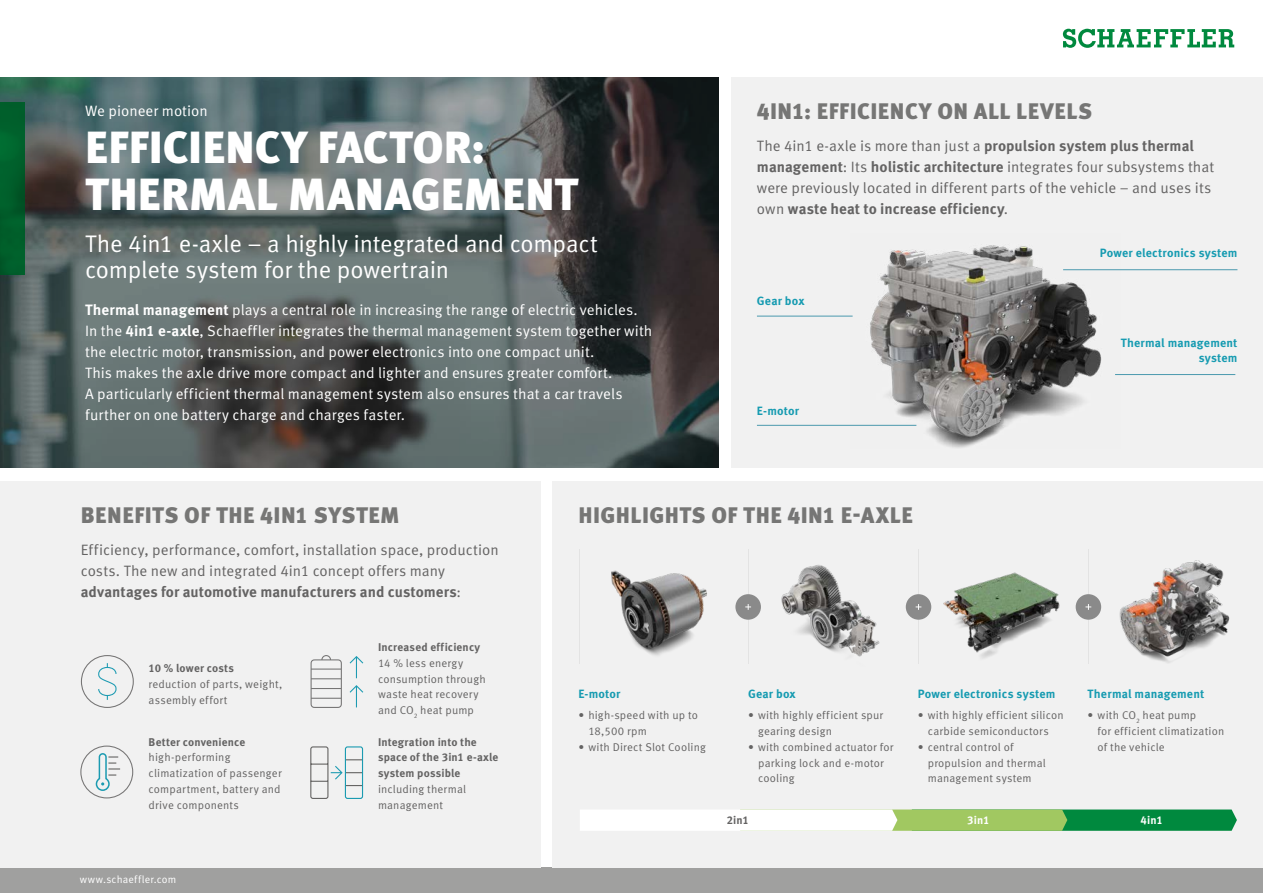
<style>
.page{position:relative;width:1263px;height:893px;background:#fff}
.page>*{position:absolute;margin:0;border:0;box-sizing:border-box;transform-origin:0 0}
.t1{font:900 45px/47.2px "Schaeffler Meta";color:#fff}
.t2{font:24px/26.2px "Schaeffler Meta";letter-spacing:-.01em;color:#fff}
.t3{font:900 22.5px "Schaeffler Meta";letter-spacing:.02em;color:#767675}
.t4{font:15px/21px "Schaeffler Meta";color:#fff}
.t5{font:15px/21px "Schaeffler Meta";letter-spacing:.005em;color:#646363}
.t6{font:700 12px/15.8px "Schaeffler Meta";letter-spacing:.01em;color:#169bb1;text-align:right}
.t7{font:11.25px/15.8px "Schaeffler Meta";letter-spacing:.015em;color:#646363}
.t8{font:700 11.25px/15.8px "Schaeffler Meta";letter-spacing:.01em;color:#646363}
.t9{font:700 11.25px "Schaeffler Meta";letter-spacing:.01em;color:#fff}
.t10{font:10.5px "Schaeffler Meta";letter-spacing:.02em;color:#fff}
.s1{font-weight:700}
</style>
<div class="page">
<div style="left:0;top:867px;width:1263px;height:26px;background:#a0a09f"></div>
<img style="left:0;top:77px;width:719px;height:391px">
<div style="left:0;top:480px;width:540px;height:387px;background:#f1f1f1"></div>
<div style="left:731px;top:77px;width:532px;height:391px;background:#f1f1f1"></div>
<div style="left:553px;top:480px;width:710px;height:387px;background:#f1f1f1"></div>
<svg style="left:81px;top:655px;width:53px;height:53px"></svg>
<svg style="left:311px;top:655px;width:31px;height:53px"></svg>
<svg style="left:350px;top:656px;width:13px;height:51px"></svg>
<hr style="left:579px;top:549px;width:1px;height:115px;background:#e3e3e3">
<hr style="left:748px;top:549px;width:1px;height:115px;background:#e3e3e3">
<hr style="left:918px;top:549px;width:1px;height:115px;background:#e3e3e3">
<hr style="left:1087px;top:549px;width:1px;height:115px;background:#e3e3e3">
<div style="left:735px;top:594px;width:26px;height:26px;background:#8a8a8a;border-radius:50%"></div>
<svg style="left:745px;top:604px;width:6px;height:6px"></svg>
<div style="left:906px;top:594px;width:25px;height:26px;background:#8a8a8a;border-radius:50%"></div>
<svg style="left:916px;top:604px;width:5px;height:6px"></svg>
<div style="left:1076px;top:594px;width:25px;height:26px;background:#8a8a8a;border-radius:50%"></div>
<svg style="left:1085px;top:604px;width:6px;height:6px"></svg>
<svg style="left:580px;top:809px;width:657px;height:22px"></svg>
<hr style="left:757px;top:425px;width:159px;height:1px;background:#4b99ae">
<img style="left:850px;top:245px;width:271px;height:203px">
<hr style="left:757px;top:316px;width:96px;height:1px;background:#4b99ae">
<hr style="left:1063px;top:269px;width:174px;height:1px;background:#4b99ae">
<hr style="left:1115px;top:374px;width:120px;height:1px;background:#4b99ae">
<img style="left:611px;top:570px;width:96px;height:86px">
<img style="left:781px;top:565px;width:99px;height:92px">
<img style="left:943px;top:572px;width:117px;height:87px">
<img style="left:1119px;top:560px;width:111px;height:103px">
<svg style="left:80px;top:746px;width:53px;height:52px"></svg>
<svg style="left:310px;top:746px;width:53px;height:53px"></svg>
<div style="left:345px;top:746px;width:18px;height:53px;border:1px solid #1b9bb1;border-radius:2px"></div>
<svg style="left:1063px;top:29px;width:171px;height:19px"></svg>
<div style="left:0;top:102px;width:25px;height:172px;background:linear-gradient(to bottom,#00622c,#005d2a)"></div>
<h3 class="t4" style="left:85px;top:100px;width:124px">We pioneer motion</h3>
<h1 class="t1" style="left:85px;top:125px;width:494px">EFFICIENCY FACTOR:<br>THERMAL MANAGEMENT</h1>
<h2 class="t2" style="left:85px;top:231px;width:514px">The 4in1 e-axle – a highly integrated and compact complete system for the powertrain</h2>
<p class="t4" style="left:85px;top:299px;width:569px"><span class="s1">Thermal management</span> plays a central role in increasing the range of electric vehicles.<br>In the <span class="s1">4in1 e-axle</span>, Schaeffler integrates the thermal management system together with the electric motor, transmission, and power electronics into one compact unit.<br>This makes the axle drive more compact and lighter and ensures greater comfort.<br>A particularly efficient thermal management system also ensures that a car travels further on one battery charge and charges faster.</p>
<h3 class="t3" style="left:757px;top:97px;width:337px">4IN1: EFFICIENCY ON ALL LEVELS</h3>
<p class="t5" style="left:757px;top:135px;width:459px">The 4in1 e-axle is more than just a <span class="s1">propulsion system plus thermal management</span>: Its <span class="s1">holistic architecture</span> integrates four subsystems that were previously located in different parts of the vehicle – and uses its own <span class="s1">waste heat to increase efficiency</span>.</p>
<p class="t6" style="left:757px;top:293px;width:49px">Gear box</p>
<p class="t6" style="left:757px;top:403px;width:44px">E-motor</p>
<p class="t6" style="left:1100px;top:245px;width:139px">Power electronics system</p>
<p class="t6" style="left:1121px;top:335px;width:118px">Thermal management system</p>
<h3 class="t3" style="left:81px;top:501px;width:320px">BENEFITS OF THE 4IN1 SYSTEM</h3>
<h3 class="t5" style="left:81px;top:539px;width:419px">Efficiency, performance, comfort, installation space, production costs. The new and integrated 4in1 concept offers many <span class="s1">advantages for automotive manufacturers and customers</span>:</h3>
<p class="t8" style="left:149px;top:660px;width:87px">10 % lower costs</p>
<p class="t7" style="left:149px;top:676px;width:135px">reduction of parts, weight, assembly effort</p>
<p class="t8" style="left:149px;top:734px;width:98px">Better convenience</p>
<p class="t7" style="left:149px;top:750px;width:135px">high-performing climatization of passenger compartment, battery and drive components</p>
<p class="t10" style="left:80px;top:873px;width:98px">www.schaeffler.com</p>
<p class="t8" style="left:378px;top:639px;width:104px">Increased efficiency</p>
<p class="t7" style="left:378px;top:655px;width:109px">14 % less energy consumption through waste heat recovery and CO<sub>2</sub> heat pump</p>
<p class="t8" style="left:378px;top:734px;width:122px">Integration into the space of the 3in1 e-axle system possible</p>
<p class="t7" style="left:378px;top:781px;width:90px">including thermal management</p>
<h3 class="t3" style="left:578px;top:501px;width:336px">HIGHLIGHTS OF THE 4IN1 E-AXLE</h3>
<p class="t6" style="left:578px;top:686px;width:44px">E-motor</p>
<p class="t7" style="left:588px;top:708px;width:111px;text-indent:-10px">• high-speed with up to<br>18,500 rpm</p>
<p class="t7" style="left:578px;top:739px;width:129px">• with Direct Slot Cooling</p>
<p class="t6" style="left:748px;top:686px;width:49px">Gear box</p>
<p class="t7" style="left:758px;top:708px;width:127px;text-indent:-10px">• with highly efficient spur gearing design</p>
<p class="t7" style="left:758px;top:739px;width:137px;text-indent:-10px">• with combined actuator for parking lock and e-motor cooling</p>
<p class="t6" style="left:918px;top:686px;width:139px">Power electronics system</p>
<p class="t7" style="left:918px;top:708px;width:147px;text-align:center">• with highly efficient silicon carbide semiconductors</p>
<p class="t7" style="left:928px;top:739px;width:119px;text-indent:-10px">• central control of propulsion and thermal management system</p>
<p class="t6" style="left:1087px;top:686px;width:118px">Thermal management</p>
<p class="t7" style="left:1097px;top:708px;width:128px;text-indent:-10px">• with CO<sub>2</sub> heat pump<br>for efficient climatization of the vehicle</p>
<p class="t8" style="left:727px;top:813px;width:24px">2in1</p>
<p class="t9" style="left:967px;top:813px;width:24px">3in1</p>
<p class="t9" style="left:1140px;top:813px;width:24px">4in1</p>
</div>
